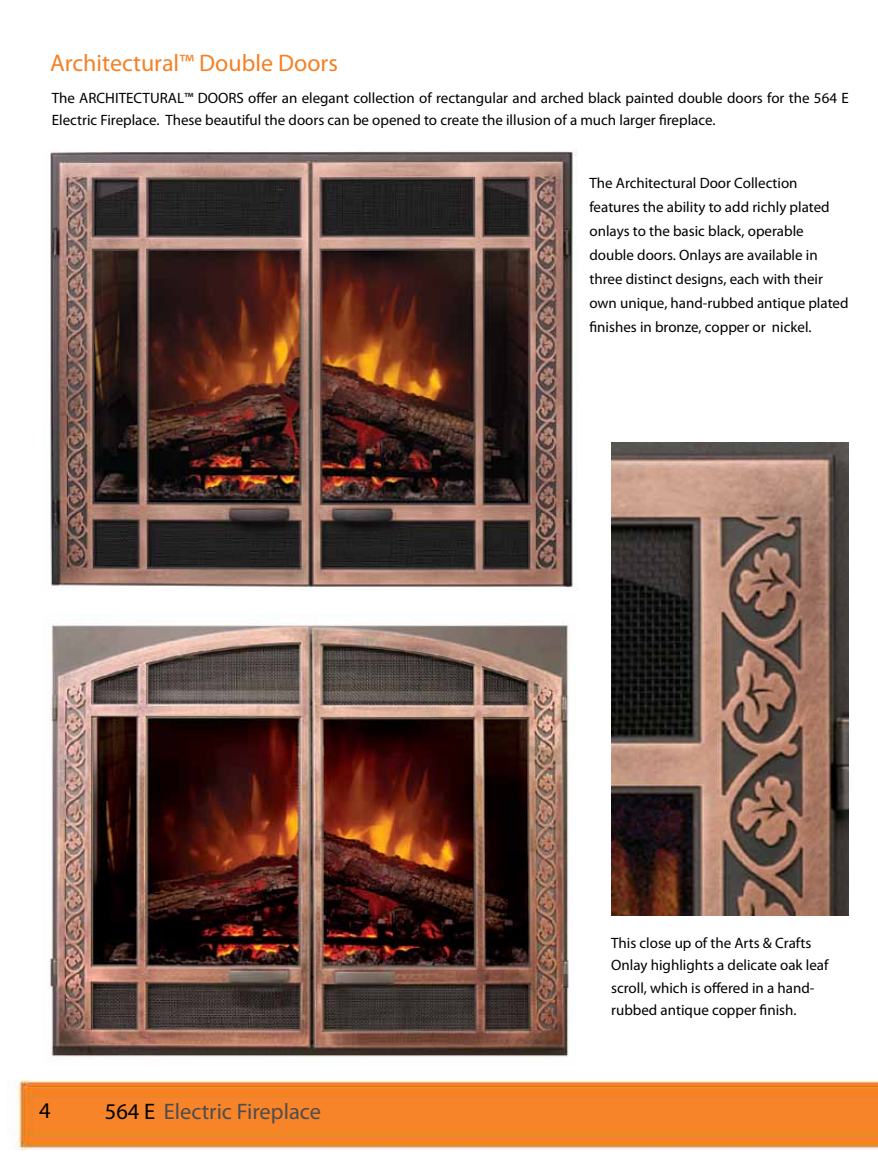
<style>
.page{position:relative;width:878px;height:1175px;background:#fff}
.page>*{position:absolute;margin:0;border:0;box-sizing:border-box;transform-origin:0 0}
.t1{font:24px "Myriad Pro";color:#f58025}
.t2{font:22.5px "Myriad Pro";color:#4d4d4f}
.t3{font:22.5px "Myriad Pro";color:#000}
.t4{font:15px/24px "Myriad Pro";color:#000}
.s1{color:#000}
</style>
<div class="page">
<img style="left:15px;top:1079px;width:863px;height:72px">
<img style="left:611px;top:442px;width:237px;height:473px">
<img style="left:50px;top:150px;width:527px;height:440px">
<img style="left:49px;top:622px;width:520px;height:436px">
<h1 class="t1" style="left:50px;top:48px;width:289px">Architectural™ Double Doors</h1>
<p class="t4" style="left:52px;top:86px;width:798px;line-height:22.5px">The ARCHITECTURAL™ DOORS offer an elegant collection of rectangular and arched black painted double doors for the 564 E<br>Electric Fireplace. These beautiful the doors can be opened to create the illusion of a much larger fireplace.</p>
<p class="t4" style="left:589px;top:171px;width:260px">The Architectural Door Collection features the ability to add richly plated onlays to the basic black, operable double doors. Onlays are available in three distinct designs, each with their own unique, hand-rubbed antique plated finishes in bronze, copper or nickel.</p>
<h2 class="t3" style="left:39px;top:1096px;width:13px">4</h2>
<h2 class="t2" style="left:105px;top:1097px;width:218px"><span class="s1">564 E</span> Electric Fireplace</h2>
<p class="t4" style="left:611px;top:931px;width:219px;line-height:22.5px">This close up of the Arts &amp; Crafts Onlay highlights a delicate oak leaf scroll, which is offered in a hand&shy;rubbed antique copper finish.</p>
</div>
